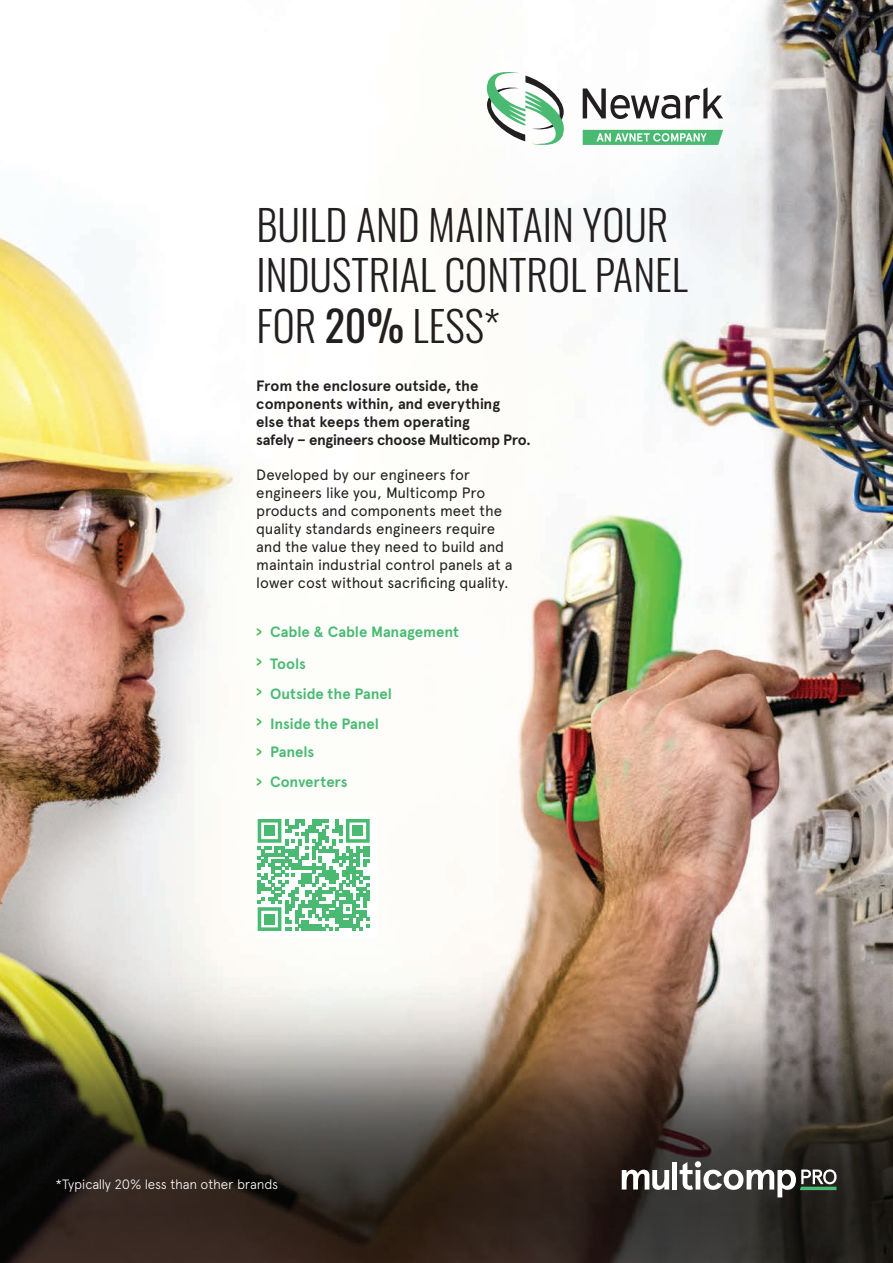
<style>
.page{position:relative;width:893px;height:1263px;background:#fff}
.page>*{position:absolute;margin:0;border:0;box-sizing:border-box;transform-origin:0 0}
.t1{font:300 42px/50.4px "Oswald";color:#231f20}
.t2{font:15px/18px "Apercu Avnet";letter-spacing:-.01em;color:#231f20}
.t3{font:700 15px/18px "Apercu Avnet";letter-spacing:-.005em;color:#231f20}
.t4{font:700 15px/30px "Apercu Avnet";letter-spacing:-.005em;color:#4aba73}
.t5{font:300 13.5px "Apercu Avnet";letter-spacing:-.015em;color:#fff}
.s1{font-weight:400}
.s2{font-family:"Oswald";font-weight:400;color:#4db953}
</style>
<div class="page">
<img style="left:0;top:0;width:893px;height:1263px">
<svg style="left:622px;top:1170px;width:47px;height:20px"></svg>
<div style="left:672px;top:1162px;width:5px;height:27px;background:#fff"></div>
<svg style="left:680px;top:1161px;width:156px;height:36px"></svg>
<svg style="left:583px;top:88px;width:97px;height:31px"></svg>
<svg style="left:686px;top:87px;width:37px;height:31px"></svg>
<svg style="left:487px;top:72px;width:77px;height:73px"></svg>
<svg style="left:583px;top:130px;width:140px;height:15px;background:#6fc890"></svg>
<div style="left:256px;top:812px;width:120px;height:125px;background:#fff"></div>
<svg style="left:258px;top:819px;width:112px;height:112px"></svg>
<div style="left:264px;top:826px;width:11px;height:10px;background:#4aba73"></div>
<div style="left:353px;top:826px;width:10px;height:10px;background:#4aba73"></div>
<div style="left:264px;top:914px;width:11px;height:10px;background:#4aba73"></div>
<h1 class="t1" style="left:257px;top:195px;width:433px">BUILD AND MAINTAIN YOUR<br>INDUSTRIAL CONTROL PANEL<br>FOR <span class="s1">20%</span> LESS*</h1>
<p class="t3" style="left:256px;top:376px;width:276px">From the enclosure outside, the components within, and everything else that keeps them operating<br>safely – engineers choose Multicomp Pro.</p>
<p class="t2" style="left:256px;top:465px;width:258px">Developed by our engineers for engineers like you, Multicomp Pro products and components meet the quality standards engineers require and the value they need to build and maintain industrial control panels at a lower cost without sacrificing quality.</p>
<p class="t4" style="left:256px;top:615px;width:204px;line-height:31.5px"><span class="s2">&gt;</span> Cable &amp; Cable Management <span class="s2">&gt;</span> Tools</p>
<p class="t4" style="left:256px;top:677px;width:137px"><span class="s2">&gt;</span> Outside the Panel <span class="s2">&gt;</span> Inside the Panel</p>
<p class="t4" style="left:256px;top:736px;width:93px"><span class="s2">&gt;</span> Panels<br><span class="s2">&gt;</span> Converters</p>
<p class="t5" style="left:56px;top:1174px;width:224px">*Typically 20% less than other brands</p>
</div>
